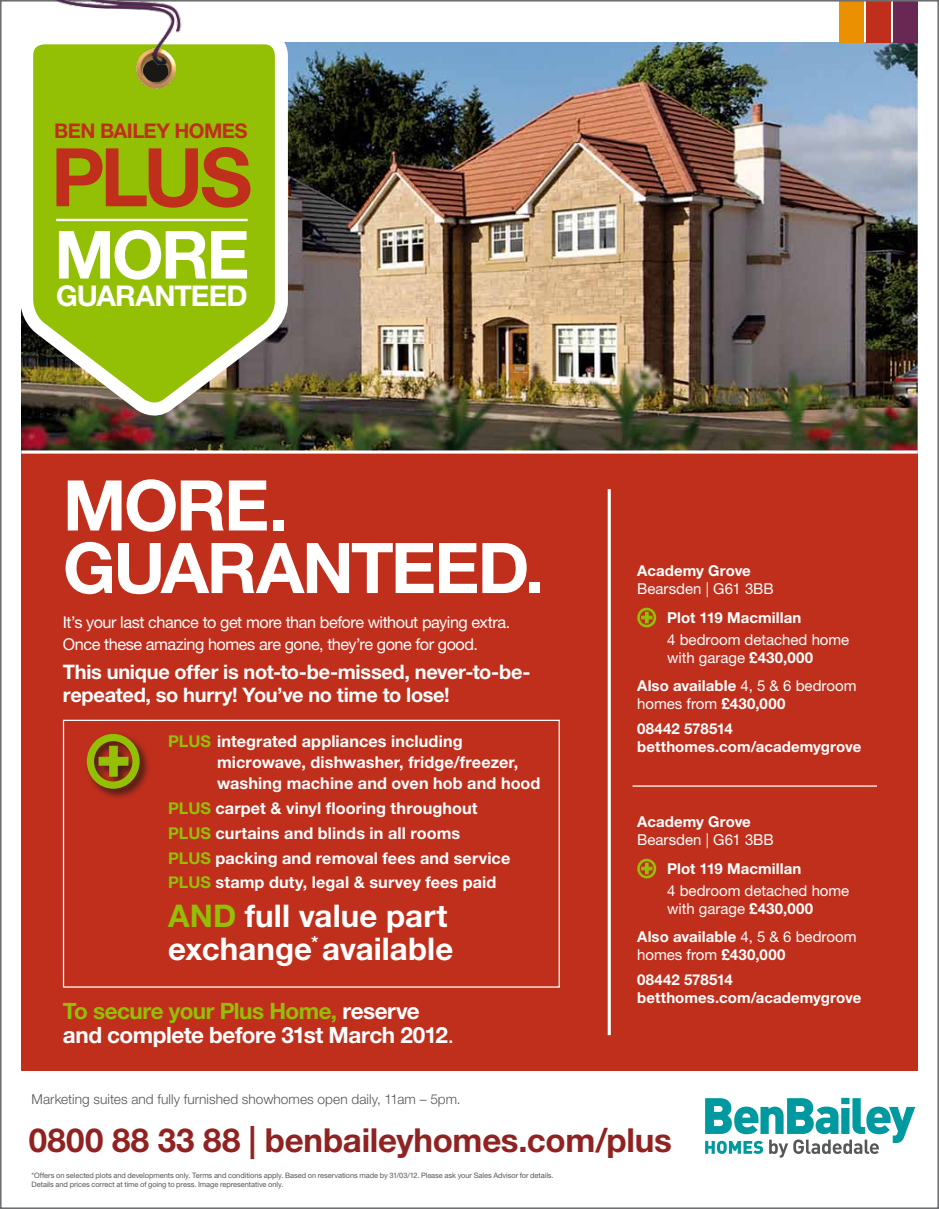
<style>
.page{position:relative;width:939px;height:1209px;background:#fff}
.page>*{position:absolute;margin:0;border:0;box-sizing:border-box;transform-origin:0 0}
.t1{font:700 81px "Helvetica Neue LT";color:#bf2f1c}
.t2{font:700 70px/62.5px "Helvetica Neue LT";letter-spacing:-.035em;color:#fff}
.t3{font:700 66.38px "Helvetica Neue LT";color:#fff}
.t4{font:700 33.12px "Helvetica Neue LT";letter-spacing:-.005em;color:#902321}
.t5{font:700 31.25px/32.5px "Helvetica Neue LT";color:#fff}
.t6{font:700 28.62px "Helvetica Neue LT";letter-spacing:-.025em;color:#fff}
.t7{font:700 22.5px/23.8px "Helvetica Neue LT";letter-spacing:-.02em;color:#fff}
.t8{font:700 20.25px "Helvetica Neue LT";letter-spacing:-.025em;color:#bf2f1c}
.t9{font:700 20px/22.5px "Helvetica Neue LT";letter-spacing:-.015em;color:#fff}
.t10{font:700 16.25px/24.8px "Helvetica Neue LT";letter-spacing:.005em;color:#fff}
.t11{font:16.25px/21.2px "Helvetica Neue LT";letter-spacing:-.03em;color:#fff}
.t12{font:700 15px/18px "Helvetica Neue LT";letter-spacing:.005em;color:#fff}
.t13{font:15px/18px "Helvetica Neue LT";letter-spacing:-.005em;color:#fff}
.t14{font:300 13.62px "Helvetica Neue LT";letter-spacing:.005em;color:#565757}
.t15{font:7.5px/9px "Helvetica Neue LT";letter-spacing:-.005em;color:#565757}
.s1{color:#93c005}
.s2{font-weight:400}
.s3{font-weight:700}
</style>
<div class="page">
<div style="left:21px;top:453px;width:897px;height:617px;background:#bf2f1c"></div>
<div style="left:637px;top:607px;width:19px;height:20px;border:3px solid #93c005;border-radius:50%"></div>
<svg style="left:641px;top:611px;width:11px;height:12px"></svg>
<div style="left:637px;top:858px;width:19px;height:20px;border:3px solid #93c005;border-radius:50%"></div>
<svg style="left:641px;top:862px;width:11px;height:12px"></svg>
<img style="left:21px;top:43px;width:897px;height:407px">
<hr style="left:608px;top:489px;width:3px;height:546px;background:#fff">
<div style="left:840px;top:0;width:24px;height:43px;background:#eb9000"></div>
<div style="left:867px;top:0;width:24px;height:43px;background:#bf2f1c"></div>
<div style="left:893px;top:0;width:25px;height:43px;background:#692854"></div>
<hr style="left:632px;top:785px;width:245px;height:1px;background:#fff">
<div style="left:63px;top:719px;width:497px;height:268px;border:1px solid #fff"></div>
<div style="left:85px;top:732px;width:66px;height:68px;background:#1a1817;opacity:.75"></div>
<div style="left:87px;top:733px;width:53px;height:55px;border:7px solid #93c005;border-radius:50%"></div>
<svg style="left:98px;top:745px;width:31px;height:32px"></svg>
<svg style="left:705px;top:1097px;width:210px;height:60px"></svg>
<svg style="left:21px;top:42px;width:273px;height:388px;background:#92b02b"></svg>
<img style="left:15px;top:0;width:205px;height:115px">
<div style="left:15px;top:36px;width:12px;height:17px;background:#fff"></div>
<hr style="left:56px;top:219px;width:192px;height:2px;background:#fff">
<p class="t8" style="left:54px;top:118px;width:195px">BEN BAILEY HOMES</p>
<h1 class="t1" style="left:51px;top:127px;width:203px">PLUS</h1>
<h3 class="t3" style="left:54px;top:214px;width:197px">MORE</h3>
<h3 class="t6" style="left:56px;top:278px;width:193px">GUARANTEED</h3>
<h2 class="t2" style="left:63px;top:472px;width:483px">MORE.<br>GUARANTEED.</h2>
<p class="t11" style="left:63px;top:611px;width:449px">It’s your last chance to get more than before without paying extra.<br>Once these amazing homes are gone, they’re gone for good.</p>
<p class="t9" style="left:63px;top:660px;width:469px">This unique offer is not-to-be-missed, never-to-be&shy;repeated, so hurry! You’ve no time to lose!</p>
<p class="t10" style="left:217px;top:729px;width:325px;line-height:21.2px;text-indent:-49px"><span class="s1">PLUS</span> integrated appliances including microwave, dishwasher, fridge/freezer, washing machine and oven hob and hood</p>
<p class="t10" style="left:168px;top:795px;width:344px"><span class="s1">PLUS</span> carpet &amp; vinyl flooring throughout <span class="s1">PLUS</span> curtains and blinds in all rooms<br><span class="s1">PLUS</span> packing and removal fees and service <span class="s1">PLUS</span> stamp duty, legal &amp; survey fees paid</p>
<h3 class="t5" style="left:168px;top:899px;width:287px"><span class="s1">AND</span> full value part exchange<sup>*</sup> available</h3>
<h3 class="t7" style="left:63px;top:998px;width:393px"><span class="s1">To secure your Plus Home,</span> reserve and complete before 31st March 2012<span class="s2">.</span></h3>
<p class="t14" style="left:32px;top:1090px;width:431px">Marketing suites and fully furnished showhomes open daily, 11am – 5pm.</p>
<p class="t12" style="left:637px;top:561px;width:115px">Academy Grove</p>
<p class="t13" style="left:637px;top:579px;width:138px">Bearsden | G61 3BB</p>
<p class="t12" style="left:667px;top:608px;width:136px">Plot 119 Macmillan</p>
<p class="t13" style="left:667px;top:630px;width:184px">4 bedroom detached home with garage <span class="s3">£430,000</span></p>
<p class="t12" style="left:637px;top:676px;width:221px">Also available <span class="s2">4, 5 &amp; 6 bedroom homes from</span> £430,000</p>
<p class="t12" style="left:637px;top:719px;width:226px">08442 578514 betthomes.com/academygrove</p>
<p class="t12" style="left:637px;top:812px;width:115px">Academy Grove</p>
<p class="t13" style="left:637px;top:830px;width:138px">Bearsden | G61 3BB</p>
<p class="t12" style="left:667px;top:859px;width:136px">Plot 119 Macmillan</p>
<p class="t13" style="left:667px;top:881px;width:184px">4 bedroom detached home with garage <span class="s3">£430,000</span></p>
<p class="t12" style="left:637px;top:927px;width:221px">Also available <span class="s2">4, 5 &amp; 6 bedroom homes from</span> £430,000</p>
<p class="t12" style="left:637px;top:970px;width:226px">08442 578514 betthomes.com/academygrove</p>
<h3 class="t4" style="left:29px;top:1119px;width:645px">0800 88 33 88 | benbaileyhomes.com/plus</h3>
<p class="t15" style="left:32px;top:1170px;width:524px">*Offers on selected plots and developments only. Terms and conditions apply. Based on reservations made by 31/03/12. Please ask your Sales Advisor for details.<br>Details and prices correct at time of going to press. Image representative only.</p>
</div>
